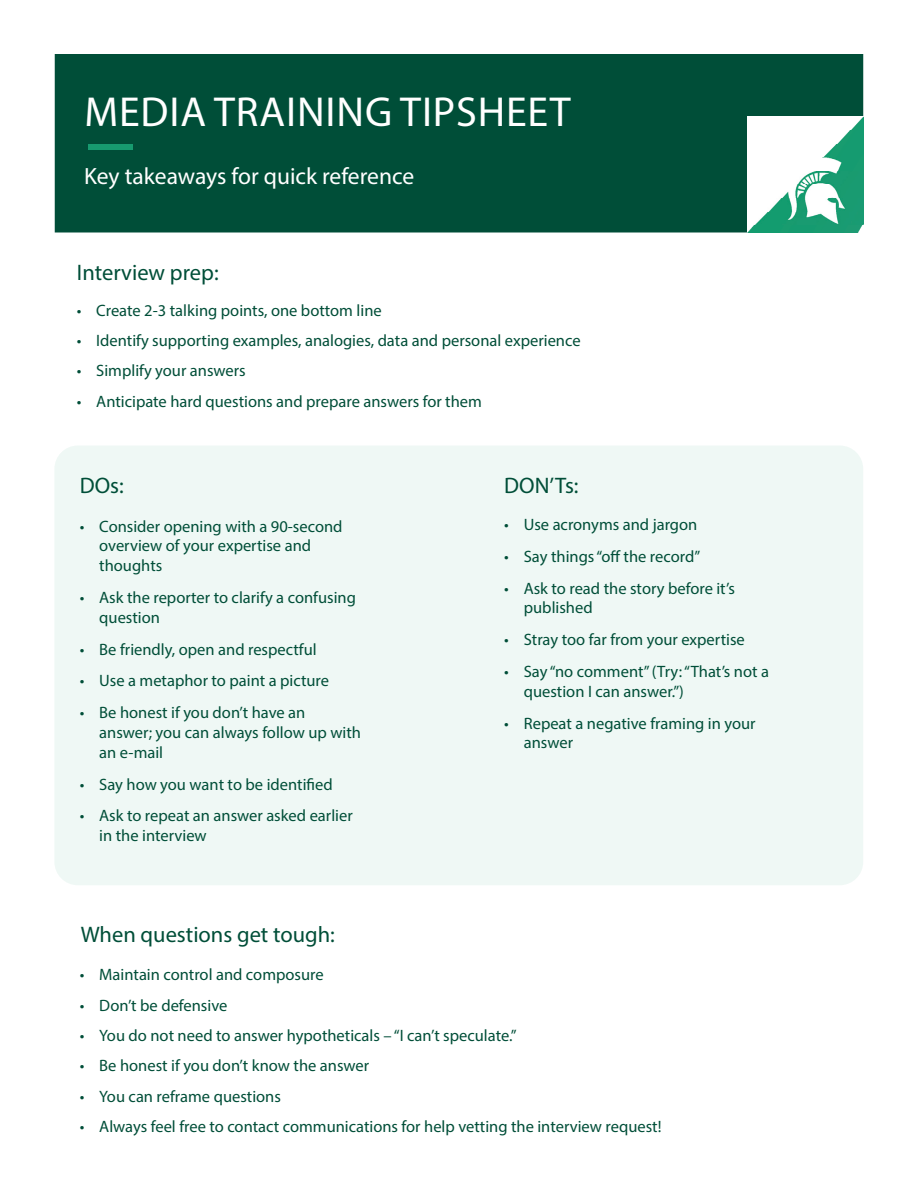
<style>
.page{position:relative;width:918px;height:1188px;background:#fff}
.page>*{position:absolute;margin:0;border:0;box-sizing:border-box;transform-origin:0 0}
.t1{font:42.15px "Myriad Pro";letter-spacing:.02em;color:#fff}
.t2{font:23.55px "Myriad Pro";color:#fff}
.t3{font:22.5px "Myriad Pro";color:#004e38}
.t4{font:16.5px/19.8px "Myriad Pro";color:#004e38}
</style>
<div class="page">
<div style="left:55px;top:54px;width:808px;height:178px;background:#004e38"></div>
<img style="left:748px;top:117px;width:115px;height:115px">
<div style="left:88px;top:144px;width:45px;height:6px;background:#179a6f"></div>
<div style="left:54px;top:446px;width:809px;height:439px;background:#eff8f5;border-radius:23px"></div>
<p class="t1" style="left:84px;top:86px;width:488px">MEDIA TRAINING TIPSHEET</p>
<p class="t2" style="left:84px;top:161px;width:332px">Key takeaways for quick reference</p>
<p class="t3" style="left:77px;top:259px;width:143px">Interview prep:</p>
<p class="t4" style="left:77px;top:300px;width:306px">• Create 2-3 talking points, one bottom line</p>
<p class="t4" style="left:77px;top:330px;width:505px">• Identify supporting examples, analogies, data and personal experience</p>
<p class="t4" style="left:77px;top:361px;width:170px">• Simplify your answers</p>
<p class="t4" style="left:77px;top:391px;width:407px">• Anticipate hard questions and prepare answers for them</p>
<p class="t3" style="left:80px;top:472px;width:46px">DOs:</p>
<p class="t3" style="left:504px;top:472px;width:76px">DON’Ts:</p>
<p class="t4" style="left:99px;top:516px;width:245px;text-indent:-19px">• Consider opening with a 90-second overview of your expertise and thoughts</p>
<p class="t4" style="left:99px;top:587px;width:258px;text-indent:-19px">• Ask the reporter to clarify a confusing question</p>
<p class="t4" style="left:80px;top:639px;width:238px">• Be friendly, open and respectful</p>
<p class="t4" style="left:80px;top:671px;width:251px">• Use a metaphor to paint a picture</p>
<p class="t4" style="left:99px;top:703px;width:263px;text-indent:-19px">• Be honest if you don’t have an answer; you can always follow up with an e-mail</p>
<p class="t4" style="left:80px;top:774px;width:254px">• Say how you want to be identified</p>
<p class="t4" style="left:99px;top:806px;width:255px;text-indent:-19px">• Ask to repeat an answer asked earlier in the interview</p>
<p class="t4" style="left:504px;top:514px;width:195px">• Use acronyms and jargon</p>
<p class="t4" style="left:504px;top:546px;width:197px">• Say things “off the record”</p>
<p class="t4" style="left:524px;top:578px;width:213px;text-indent:-20px">• Ask to read the story before it’s published</p>
<p class="t4" style="left:504px;top:630px;width:242px">• Stray too far from your expertise</p>
<p class="t4" style="left:524px;top:661px;width:247px;text-indent:-20px">• Say “no comment” (Try: “That’s not a question I can answer.”)</p>
<p class="t4" style="left:524px;top:713px;width:233px;text-indent:-20px">• Repeat a negative framing in your answer</p>
<p class="t3" style="left:81px;top:921px;width:256px">When questions get tough:</p>
<p class="t4" style="left:80px;top:965px;width:245px">• Maintain control and composure</p>
<p class="t4" style="left:80px;top:995px;width:149px">• Don’t be defensive</p>
<p class="t4" style="left:80px;top:1025px;width:438px">• You do not need to answer hypotheticals – “I can’t speculate.”</p>
<p class="t4" style="left:80px;top:1056px;width:291px">• Be honest if you don’t know the answer</p>
<p class="t4" style="left:80px;top:1086px;width:203px">• You can reframe questions</p>
<p class="t4" style="left:80px;top:1116px;width:583px">• Always feel free to contact communications for help vetting the interview request!</p>
</div>
